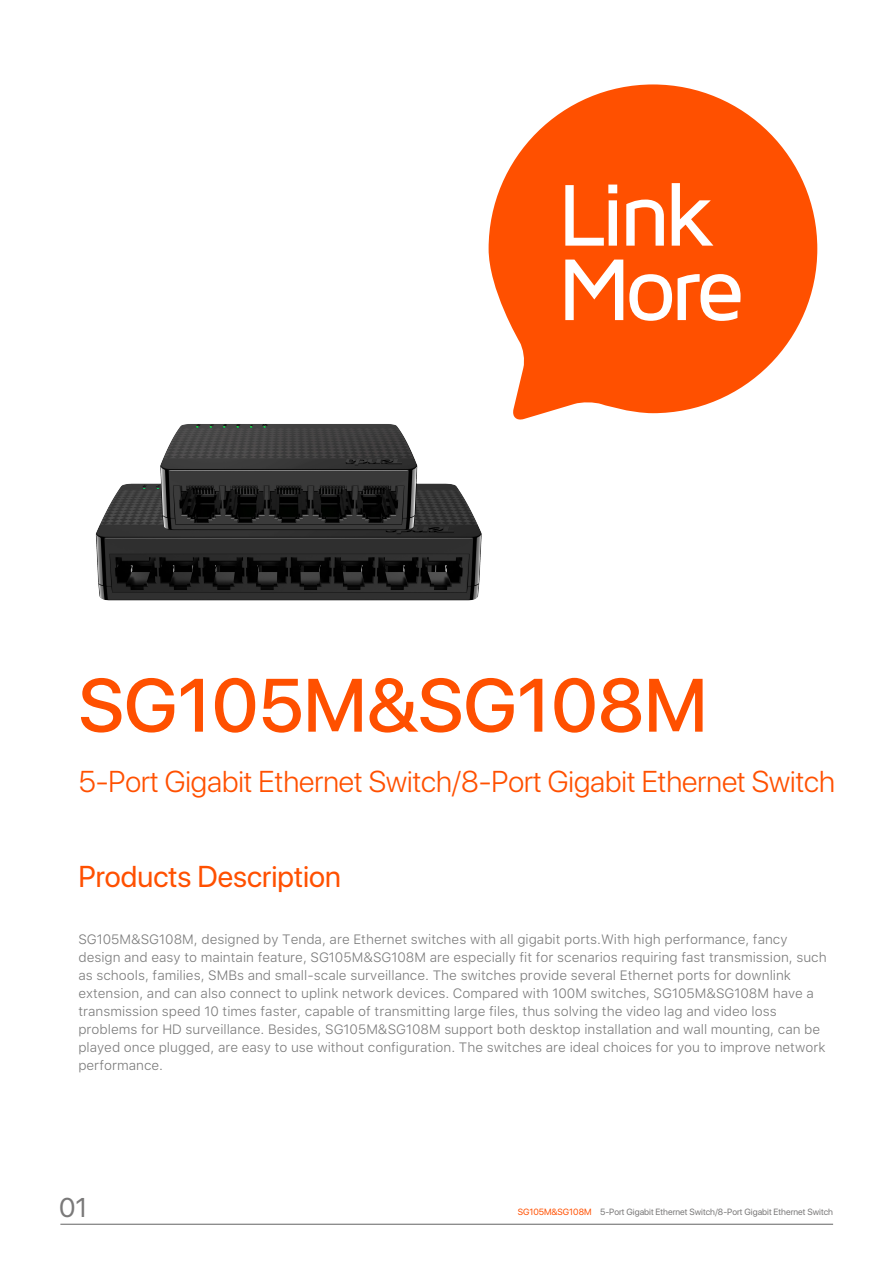
<style>
.page{position:relative;width:893px;height:1263px;background:#fff}
.page>*{position:absolute;margin:0;border:0;box-sizing:border-box;transform-origin:0 0}
.t1{font:500 75px "SF Pro Display";color:#ff5000}
.t2{font:300 30px "SF Pro Display";color:#ff5000}
.t3{font:30px "SF Pro Display";color:#ff5000}
.t4{font:27px "SF Pro Display";color:#7a7979}
.t5{font:300 13.5px/18px "SF Pro Text";color:#797979}
.t6{font:9px "SF Pro Display";color:#7a7979}
.s1{color:#ff5000}
</style>
<div class="page">
<svg style="left:489px;top:84px;width:328px;height:336px;fill:#ff5000"></svg>
<svg style="left:565px;top:185px;width:52px;height:61px"></svg>
<svg style="left:626px;top:200px;width:38px;height:46px"></svg>
<svg style="left:672px;top:183px;width:41px;height:63px"></svg>
<svg style="left:565px;top:260px;width:58px;height:60px"></svg>
<svg style="left:629px;top:274px;width:43px;height:47px"></svg>
<svg style="left:678px;top:274px;width:62px;height:47px"></svg>
<img style="left:95px;top:411px;width:401px;height:190px">
<hr style="left:60px;top:1224px;width:773px;height:1px;background:#636363">
<h1 class="t1" style="left:78px;top:651px;width:631px">SG105M&amp;SG108M</h1>
<h2 class="t2" style="left:78px;top:760px;width:758px">5-Port Gigabit Ethernet Switch/8-Port Gigabit Ethernet Switch</h2>
<h2 class="t3" style="left:78px;top:853px;width:264px">Products Description</h2>
<p class="t5" style="left:78px;top:930px;width:750px">SG105M&amp;SG108M, designed by Tenda, are Ethernet switches with all gigabit ports.With high performance, fancy design and easy to maintain feature, SG105M&amp;SG108M are especially fit for scenarios requiring fast transmission, such as schools, families, SMBs and small-scale surveillance. The switches provide several Ethernet ports for downlink extension, and can also connect to uplink network devices. Compared with 100M switches, SG105M&amp;SG108M have a transmission speed 10 times faster, capable of transmitting large files, thus solving the video lag and video loss problems for HD surveillance. Besides, SG105M&amp;SG108M support both desktop installation and wall mounting, can be played once plugged, are easy to use without configuration. The switches are ideal choices for you to improve network performance.</p>
<h3 class="t4" style="left:59px;top:1187px;width:30px">01</h3>
<p class="t6" style="left:518px;top:1205px;width:317px"><span class="s1">SG105M&amp;SG108M</span> 5-Port Gigabit Ethernet Switch/8-Port Gigabit Ethernet Switch</p>
</div>
